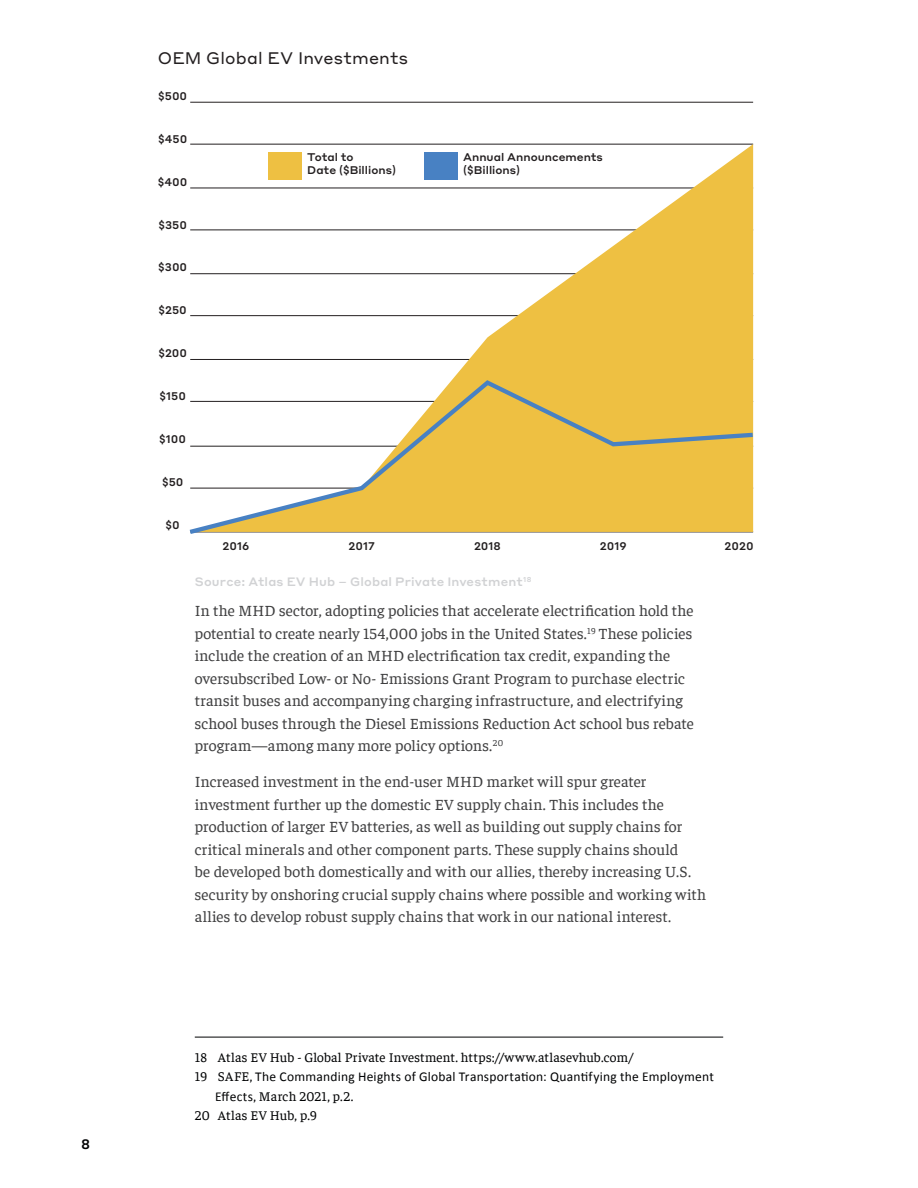
<style>
.page{position:relative;width:918px;height:1188px;background:#fff}
.page>*{position:absolute;margin:0;border:0;box-sizing:border-box;transform-origin:0 0}
.Divider_-_Title{font:16.5px "Styrene A";letter-spacing:.01em;color:#231f20}
.Body_-_Report{font:15.75px/22.5px "Faustina";letter-spacing:.005em;color:#3e3e3f}
.Endnotes_-_2_Column{font:13.5px/19.5px "Calibri";letter-spacing:.015em;color:#010203}
.Endnotes_-_2_Column-2{font:13.5px "Faustina";letter-spacing:.01em;color:#010203}
.t1{font:500 13.5px "Styrene A";color:#010203}
.Photo_Caption{font:500 12px "Styrene A";letter-spacing:.015em;color:#d1d2d4}
.t2{font:500 10.95px/13.2px "Styrene A";color:#231f20}
.s1{font-family:"Faustina"}
</style>
<div class="page">
<hr style="left:195px;top:1037px;width:528px;height:1px;background:#010203">
<hr style="left:190px;top:102px;width:563px;height:1px;background:#231f20">
<svg style="left:190px;top:144px;width:563px;height:234px"></svg>
<svg style="left:189px;top:378px;width:565px;height:156px"></svg>
<div style="left:269px;top:152px;width:33px;height:28px;background:#eec042"></div>
<div style="left:425px;top:152px;width:33px;height:28px;background:#4881c3"></div>
<p class="t1" style="left:81px;top:1133px;width:11px">8</p>
<p class="Divider_-_Title" style="left:158px;top:45px;width:252px">OEM Global EV Investments</p>
<p class="t2" style="left:158px;top:88px;width:31px">$500</p>
<p class="t2" style="left:158px;top:131px;width:31px">$450</p>
<p class="t2" style="left:158px;top:174px;width:31px">$400</p>
<p class="t2" style="left:158px;top:217px;width:30px">$350</p>
<p class="t2" style="left:158px;top:260px;width:30px">$300</p>
<p class="t2" style="left:159px;top:303px;width:30px">$250</p>
<p class="t2" style="left:158px;top:346px;width:30px">$200</p>
<p class="t2" style="left:160px;top:389px;width:28px">$150</p>
<p class="t2" style="left:159px;top:431px;width:28px">$100</p>
<p class="t2" style="left:162px;top:474px;width:23px">$50</p>
<p class="t2" style="left:166px;top:517px;width:16px">$0</p>
<p class="t2" style="left:307px;top:150px;width:90px">Total to<br>Date ($Billions)</p>
<p class="t2" style="left:463px;top:150px;width:141px">Annual Announcements ($Billions)</p>
<p class="t2" style="left:223px;top:538px;width:28px">2016</p>
<p class="t2" style="left:349px;top:538px;width:28px">2017</p>
<p class="t2" style="left:474px;top:538px;width:28px">2018</p>
<p class="t2" style="left:600px;top:538px;width:28px">2019</p>
<p class="t2" style="left:725px;top:538px;width:31px">2020</p>
<p class="Photo_Caption" style="left:195px;top:572px;width:338px">Source: Atlas EV Hub – Global Private Investment<sup>18</sup></p>
<p class="Body_-_Report" style="left:195px;top:599px;width:501px">In the MHD sector, adopting policies that accelerate electrification hold the potential to create nearly 154,000 jobs in the United States.<sup>19</sup> These policies include the creation of an MHD electrification tax credit, expanding the oversubscribed Low- or No- Emissions Grant Program to purchase electric transit buses and accompanying charging infrastructure, and electrifying school buses through the Diesel Emissions Reduction Act school bus rebate program—among many more policy options.<sup>20</sup></p>
<p class="Body_-_Report" style="left:195px;top:770px;width:513px">Increased investment in the end-user MHD market will spur greater investment further up the domestic EV supply chain. This includes the production of larger EV batteries, as well as building out supply chains for critical minerals and other component parts. These supply chains should<br>be developed both domestically and with our allies, thereby increasing U.S. security by onshoring crucial supply chains where possible and working with allies to develop robust supply chains that work in our national interest.</p>
<p class="Endnotes_-_2_Column-2" style="left:195px;top:1048px;width:440px">18 Atlas EV Hub - Global Private Investment. https://www.atlasevhub.com/</p>
<p class="Endnotes_-_2_Column" style="left:215px;top:1067px;width:500px;text-indent:-20px"><span class="s1">19 SAFE,</span> The Commanding Heights of Global Transportation: Quantifying the Employment<br>Effects<span class="s1">, March 2021, p.2.</span></p>
<p class="Endnotes_-_2_Column-2" style="left:195px;top:1107px;width:123px">20 Atlas EV Hub, p.9</p>
</div>
